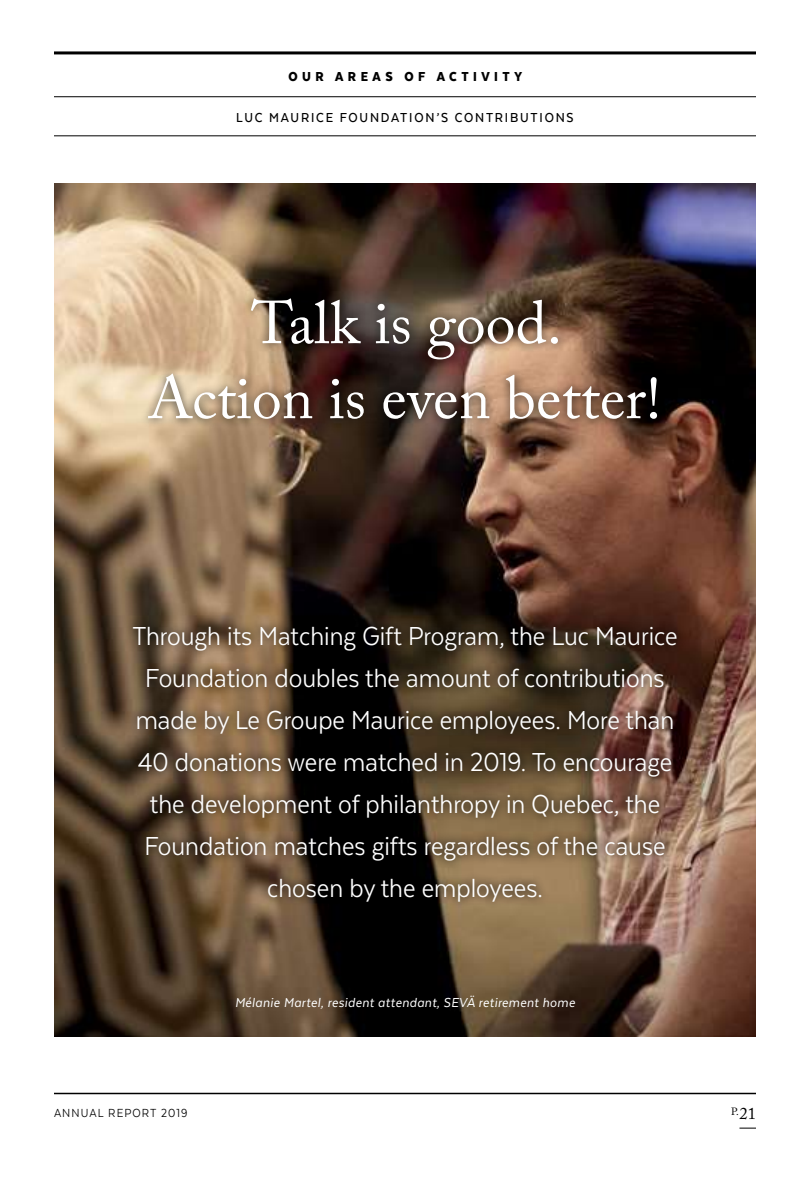
<style>
.page{position:relative;width:810px;height:1188px;background:#fff}
.page>*{position:absolute;margin:0;border:0;box-sizing:border-box;transform-origin:0 0}
.t1{font:60px/75px "Adobe Caslon Pro";color:#fff;text-align:center}
.t2{font:30px/42px "Texta Narrow";color:#fff;text-align:center}
.t3{font:16.5px "Adobe Caslon Pro";color:#000}
.t4{font:italic 15px "Texta Narrow";letter-spacing:.03em;color:#fff}
.t5{font:500 15px "Texta Narrow";letter-spacing:.12em;color:#000}
.t6{font:900 15px "Texta Narrow";letter-spacing:.3em;color:#000}
.t7{font:13.5px "Texta Narrow";letter-spacing:.08em;color:#000}
.t8{font:10.5px "Adobe Caslon Pro";color:#000}
</style>
<div class="page">
<img style="left:54px;top:184px;width:702px;height:852px">
<div style="left:124px;top:616px;width:562px;height:294px;background:#000;opacity:.88"></div>
<div style="left:139px;top:290px;width:528px;height:138px;background:#000;opacity:.75"></div>
<hr style="left:54px;top:1093px;width:702px;height:1px;background:#000">
<svg style="left:740px;top:1128px;width:16px;height:1px"></svg>
<hr style="left:54px;top:51px;width:702px;height:3px;background:#000">
<hr style="left:54px;top:96px;width:702px;height:1px;background:#000">
<hr style="left:54px;top:135px;width:702px;height:1px;background:#000">
<p class="t6" style="left:288px;top:69px;width:235px">OUR AREAS OF ACTIVITY</p>
<p class="t5" style="left:236px;top:110px;width:339px">LUC MAURICE FOUNDATION’S CONTRIBUTIONS</p>
<h1 class="t1" style="left:148px;top:285px;width:514px">Talk is good.<br>Action is even better!</h1>
<p class="t2" style="left:132px;top:615px;width:547px">Through its Matching Gift Program, the Luc Maurice Foundation doubles the amount of contributions made by Le Groupe Maurice employees. More than 40 donations were matched in 2019. To encourage the development of philanthropy in Quebec, the Foundation matches gifts regardless of the cause chosen by the employees.</p>
<p class="t4" style="left:235px;top:995px;width:341px">Mélanie Martel, resident attendant, SEVÄ retirement home</p>
<p class="t8" style="left:731px;top:1105px;width:9px">P.</p>
<p class="t7" style="left:54px;top:1106px;width:135px">ANNUAL REPORT 2019</p>
<p class="t3" style="left:740px;top:1104px;width:18px">21</p>
</div>
